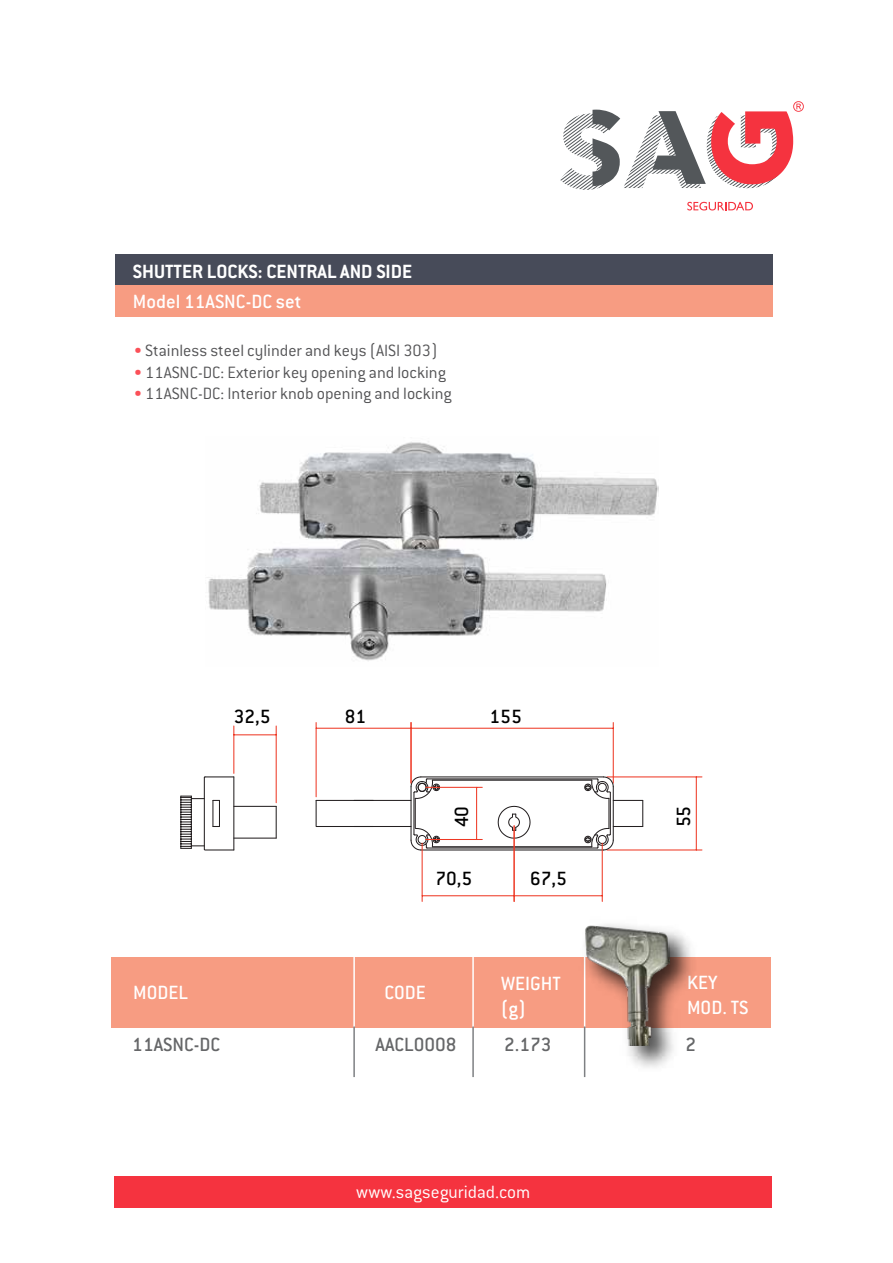
<style>
.page{position:relative;width:893px;height:1263px;background:#fff}
.page>*{position:absolute;margin:0;border:0;box-sizing:border-box;transform-origin:0 0}
.t1{font:500 21px/25.2px "Conduit ITC";color:#fff}
.t2{font:700 21px "Conduit ITC";color:#fff}
.t3{font:500 21px "Conduit ITC";color:#656668}
.t4{font:500 21px "Conduit ITC";color:#000}
.t5{font:300 19.5px "Conduit ITC";color:#fff}
.t6{font:300 18px "Conduit ITC";color:#545456}
.s1{color:#fb5058}
</style>
<div class="page">
<img style="left:207px;top:441px;width:451px;height:220px">
<div style="left:115px;top:254px;width:658px;height:32px;background:#474b59"></div>
<div style="left:115px;top:285px;width:658px;height:32px;background:#f79c82"></div>
<div style="left:115px;top:1176px;width:657px;height:32px;background:#f5333f"></div>
<svg style="left:687px;top:202px;width:66px;height:8px"></svg>
<svg style="left:560px;top:101px;width:244px;height:89px"></svg>
<div style="left:112px;top:957px;width:659px;height:70px;background:#f79c82"></div>
<hr style="left:353px;top:956px;width:2px;height:71px;background:#fff">
<hr style="left:472px;top:956px;width:2px;height:71px;background:#fff">
<hr style="left:353px;top:1026px;width:2px;height:51px;background:#7e8083">
<hr style="left:472px;top:1026px;width:2px;height:51px;background:#7e8083">
<hr style="left:233px;top:777px;width:1px;height:73px;background:#231f20">
<hr style="left:204px;top:777px;width:1px;height:72px;background:#231f20">
<hr style="left:276px;top:726px;width:1px;height:77px;background:#ee3824">
<hr style="left:233px;top:726px;width:1px;height:47px;background:#ee3824">
<hr style="left:234px;top:734px;width:42px;height:1px;background:#ee3824">
<hr style="left:234px;top:837px;width:42px;height:2px;background:#231f20">
<hr style="left:234px;top:806px;width:42px;height:1px;background:#231f20">
<svg style="left:181px;top:796px;width:54px;height:55px"></svg>
<hr style="left:180px;top:796px;width:1px;height:52px;background:#231f20">
<hr style="left:191px;top:796px;width:1px;height:52px;background:#231f20">
<hr style="left:276px;top:806px;width:1px;height:32px;background:#231f20">
<svg style="left:203px;top:776px;width:31px;height:3px"></svg>
<hr style="left:613px;top:787px;width:1px;height:53px;background:#231f20">
<hr style="left:610px;top:792px;width:1px;height:42px;background:#231f20">
<hr style="left:607px;top:776px;width:95px;height:1px;background:#ee3824">
<hr style="left:607px;top:849px;width:95px;height:1px;background:#ee3824">
<hr style="left:696px;top:777px;width:1px;height:73px;background:#ee3824">
<hr style="left:421px;top:849px;width:182px;height:1px;background:#231f20">
<hr style="left:427px;top:847px;width:170px;height:1px;background:#231f20">
<hr style="left:432px;top:846px;width:160px;height:1px;background:#231f20">
<svg style="left:584px;top:827px;width:30px;height:24px"></svg>
<hr style="left:421px;top:776px;width:182px;height:1px;background:#231f20">
<hr style="left:432px;top:780px;width:160px;height:1px;background:#231f20">
<hr style="left:427px;top:778px;width:170px;height:1px;background:#231f20">
<hr style="left:613px;top:722px;width:1px;height:61px;background:#ee3824">
<hr style="left:411px;top:728px;width:202px;height:1px;background:#ee3824">
<hr style="left:410px;top:722px;width:2px;height:61px;background:#ee3824">
<hr style="left:316px;top:722px;width:1px;height:75px;background:#ee3824">
<hr style="left:316px;top:728px;width:95px;height:1px;background:#ee3824">
<svg style="left:315px;top:799px;width:59px;height:28px"></svg>
<hr style="left:354px;top:826px;width:57px;height:1px;background:#231f20">
<hr style="left:354px;top:800px;width:57px;height:1px;background:#231f20">
<svg style="left:410px;top:776px;width:31px;height:75px"></svg>
<svg style="left:497px;top:805px;width:34px;height:34px"></svg>
<hr style="left:613px;top:826px;width:30px;height:1px;background:#231f20">
<hr style="left:613px;top:800px;width:30px;height:1px;background:#231f20">
<hr style="left:608px;top:798px;width:1px;height:30px;background:#231f20">
<svg style="left:584px;top:776px;width:30px;height:23px"></svg>
<svg style="left:642px;top:801px;width:1px;height:25px"></svg>
<hr style="left:422px;top:843px;width:1px;height:58px;background:#ee3824">
<hr style="left:422px;top:895px;width:92px;height:1px;background:#ee3824">
<hr style="left:602px;top:843px;width:1px;height:58px;background:#ee3824">
<hr style="left:514px;top:826px;width:1px;height:75px;background:#ee3824">
<hr style="left:514px;top:895px;width:88px;height:1px;background:#ee3824">
<hr style="left:426px;top:787px;width:56px;height:1px;background:#ee3824">
<hr style="left:426px;top:839px;width:56px;height:1px;background:#ee3824">
<hr style="left:476px;top:787px;width:1px;height:52px;background:#ee3824">
<img style="left:566px;top:888px;width:163px;height:189px">
<img style="left:585px;top:925px;width:84px;height:120px">
<p class="t2" style="left:133px;top:259px;width:281px">SHUTTER LOCKS: CENTRAL AND SIDE</p>
<p class="t1" style="left:133px;top:289px;width:170px">Model 11ASNC-DC set</p>
<p class="t6" style="left:134px;top:341px;width:305px"><span class="s1">•</span> Stainless steel cylinder and keys (AISI 303)</p>
<p class="t6" style="left:134px;top:362px;width:313px"><span class="s1">•</span> 11ASNC-DC: Exterior key opening and locking</p>
<p class="t6" style="left:134px;top:384px;width:319px"><span class="s1">•</span> 11ASNC-DC: Interior knob opening and locking</p>
<p class="t4" style="left:234px;top:704px;width:38px">32,5</p>
<p class="t4" style="left:345px;top:704px;width:23px">81</p>
<p class="t4" style="left:490px;top:704px;width:34px">155</p>
<p class="t4" style="left:450px;top:827px;width:23px;rotate:-90deg">40</p>
<p class="t4" style="left:672px;top:827px;width:23px;rotate:-90deg">55</p>
<p class="t4" style="left:435px;top:866px;width:38px">70,5</p>
<p class="t4" style="left:530px;top:866px;width:38px">67,5</p>
<p class="t1" style="left:133px;top:979px;width:56px">MODEL</p>
<p class="t1" style="left:384px;top:979px;width:43px">CODE</p>
<p class="t1" style="left:501px;top:971px;width:61px">WEIGHT (g)</p>
<p class="t3" style="left:132px;top:1033px;width:89px">11ASNC-DC</p>
<p class="t3" style="left:376px;top:1033px;width:83px">AACL0008</p>
<p class="t3" style="left:504px;top:1033px;width:49px">2.173</p>
<p class="t5" style="left:356px;top:1181px;width:176px">www.sagseguridad.com</p>
<p class="t1" style="left:687px;top:969px;width:63px">KEY<br>MOD. TS</p>
<p class="t3" style="left:686px;top:1033px;width:12px">2</p>
</div>
